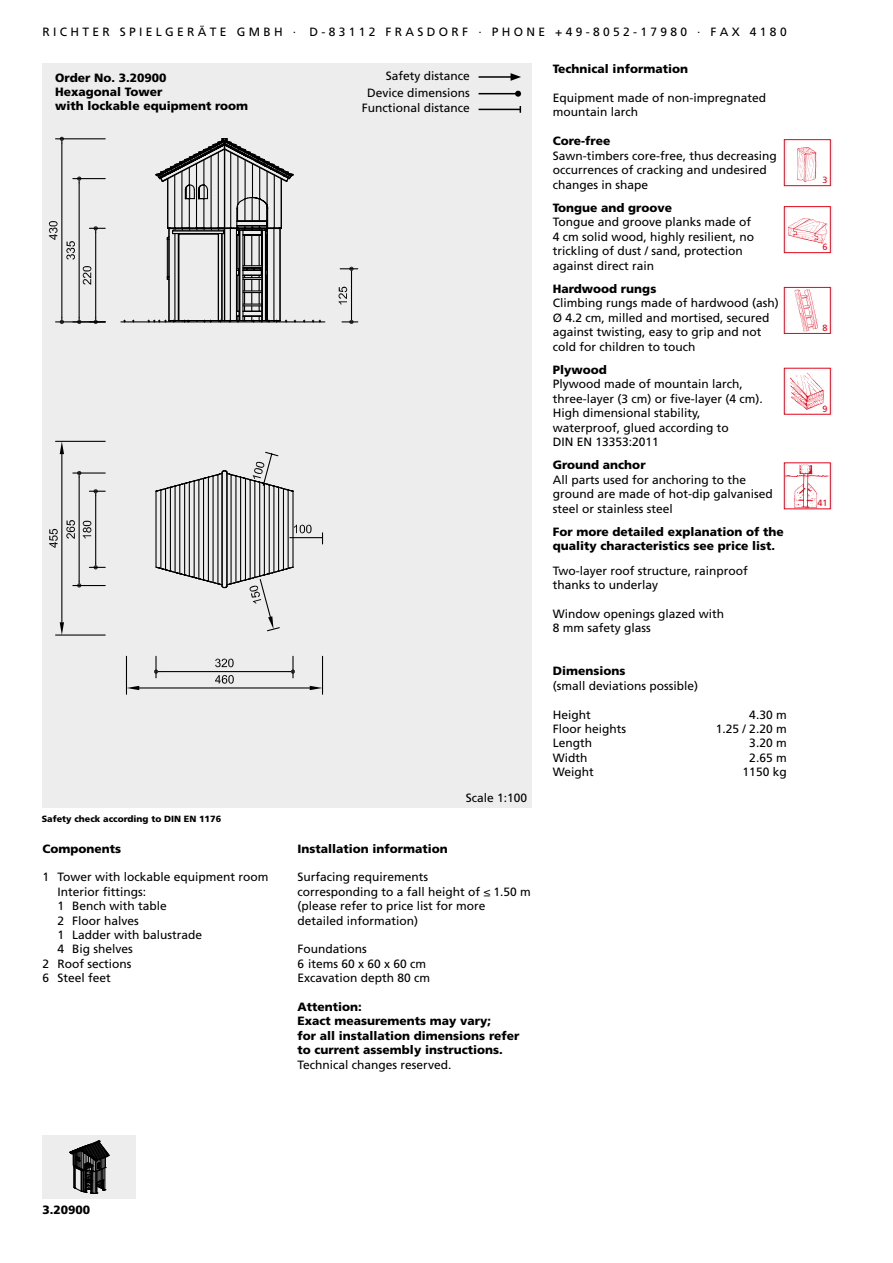
<style>
.page{position:relative;width:893px;height:1263px;background:#fff}
.page>*{position:absolute;margin:0;border:0;box-sizing:border-box;transform-origin:0 0}
.t1{font:12px/14.4px "Frutiger LT Std";color:#000}
.t2{font:900 12px/14.4px "Frutiger LT Std";color:#000}
.t3{font:900 9px "Frutiger LT Std";color:#000}
.t4{font:9px "Frutiger LT Std";color:#e3051b}
</style>
<div class="page">
<div style="left:784px;top:139px;width:47px;height:47px;border:1px solid #e3051b"></div>
<img style="left:797px;top:147px;width:20px;height:35px">
<div style="left:784px;top:206px;width:47px;height:47px;border:1px solid #e3051b"></div>
<img style="left:788px;top:218px;width:40px;height:26px">
<div style="left:784px;top:287px;width:47px;height:47px;border:1px solid #e3051b"></div>
<img style="left:795px;top:289px;width:23px;height:44px">
<div style="left:784px;top:368px;width:47px;height:47px;border:1px solid #e3051b"></div>
<img style="left:790px;top:372px;width:34px;height:38px">
<div style="left:784px;top:462px;width:47px;height:47px;border:1px solid #e3051b"></div>
<img style="left:785px;top:463px;width:44px;height:46px">
<div style="left:43px;top:64px;width:488px;height:744px;background:#ededed"></div>
<div style="left:43px;top:1135px;width:93px;height:64px;background:#ededed"></div>
<svg style="left:69px;top:1141px;width:41px;height:53px"></svg>
<hr style="left:479px;top:76px;width:34px;height:2px;background:#000">
<svg style="left:511px;top:73px;width:10px;height:8px"></svg>
<hr style="left:479px;top:93px;width:39px;height:1px;background:#000">
<svg style="left:515px;top:91px;width:6px;height:6px"></svg>
<hr style="left:479px;top:109px;width:41px;height:1px;background:#000">
<hr style="left:121px;top:321px;width:204px;height:1px;background:#000">
<svg style="left:123px;top:319px;width:13px;height:4px"></svg>
<svg style="left:147px;top:138px;width:175px;height:185px"></svg>
<hr style="left:73px;top:178px;width:32px;height:1px;background:#000">
<hr style="left:79px;top:183px;width:1px;height:135px;background:#000">
<svg style="left:77px;top:318px;width:4px;height:6px"></svg>
<svg style="left:77px;top:176px;width:4px;height:7px"></svg>
<svg style="left:66px;top:241px;width:9px;height:19px"></svg>
<hr style="left:351px;top:273px;width:1px;height:45px;background:#000">
<svg style="left:340px;top:267px;width:18px;height:6px"></svg>
<svg style="left:342px;top:318px;width:16px;height:6px"></svg>
<svg style="left:339px;top:287px;width:8px;height:17px"></svg>
<hr style="left:95px;top:233px;width:1px;height:85px;background:#000">
<svg style="left:89px;top:226px;width:16px;height:7px"></svg>
<svg style="left:89px;top:318px;width:16px;height:6px"></svg>
<svg style="left:83px;top:266px;width:8px;height:19px"></svg>
<hr style="left:56px;top:321px;width:49px;height:1px;background:#000">
<hr style="left:56px;top:138px;width:49px;height:1px;background:#000">
<hr style="left:61px;top:143px;width:1px;height:175px;background:#000">
<svg style="left:60px;top:318px;width:4px;height:6px"></svg>
<svg style="left:60px;top:137px;width:4px;height:6px"></svg>
<svg style="left:49px;top:221px;width:9px;height:19px"></svg>
<hr style="left:73px;top:585px;width:32px;height:1px;background:#000">
<hr style="left:73px;top:472px;width:32px;height:2px;background:#000">
<hr style="left:79px;top:477px;width:1px;height:104px;background:#000">
<svg style="left:77px;top:581px;width:4px;height:6px"></svg>
<svg style="left:77px;top:471px;width:4px;height:6px"></svg>
<svg style="left:66px;top:520px;width:9px;height:19px"></svg>
<hr style="left:95px;top:495px;width:1px;height:68px;background:#000">
<svg style="left:89px;top:489px;width:16px;height:6px"></svg>
<svg style="left:89px;top:563px;width:16px;height:6px"></svg>
<svg style="left:83px;top:521px;width:8px;height:17px"></svg>
<hr style="left:155px;top:656px;width:2px;height:22px;background:#000">
<hr style="left:292px;top:656px;width:2px;height:22px;background:#000">
<hr style="left:160px;top:671px;width:129px;height:1px;background:#000">
<svg style="left:154px;top:669px;width:6px;height:5px"></svg>
<svg style="left:289px;top:669px;width:6px;height:5px"></svg>
<svg style="left:215px;top:659px;width:19px;height:8px"></svg>
<hr style="left:126px;top:656px;width:1px;height:38px;background:#000">
<hr style="left:322px;top:656px;width:1px;height:38px;background:#000">
<hr style="left:139px;top:687px;width:171px;height:1px;background:#000">
<svg style="left:127px;top:686px;width:12px;height:4px"></svg>
<svg style="left:310px;top:686px;width:12px;height:4px"></svg>
<svg style="left:215px;top:675px;width:19px;height:9px"></svg>
<hr style="left:56px;top:634px;width:49px;height:2px;background:#000">
<hr style="left:56px;top:441px;width:49px;height:1px;background:#000">
<hr style="left:61px;top:454px;width:1px;height:168px;background:#000">
<svg style="left:60px;top:622px;width:4px;height:13px"></svg>
<svg style="left:60px;top:441px;width:4px;height:13px"></svg>
<svg style="left:49px;top:529px;width:9px;height:19px"></svg>
<hr style="left:290px;top:537px;width:32px;height:1px;background:#000">
<svg style="left:155px;top:451px;width:157px;height:181px"></svg>
<p class="t1" style="left:43px;top:25px;width:746px">R I C H T E R S P I E L G E R Ä T E G M B H · D - 8 3 1 1 2 F R A S D O R F · P H O N E + 4 9 - 8 0 5 2 - 1 7 9 8 0 · F A X 4 1 8 0</p>
<p class="t2" style="left:55px;top:70px;width:194px">Order No. 3.20900<br>Hexagonal Tower<br>with lockable equipment room</p>
<p class="t3" style="left:42px;top:813px;width:181px">Safety check according to DIN EN 1176</p>
<p class="t2" style="left:43px;top:841px;width:80px">Components</p>
<p class="t1" style="left:43px;top:870px;width:228px">1 Tower with lockable equipment room</p>
<p class="t1" style="left:57px;top:884px;width:90px">Interior fittings:</p>
<p class="t1" style="left:57px;top:899px;width:111px">1 Bench with table</p>
<p class="t1" style="left:57px;top:913px;width:83px">2 Floor halves</p>
<p class="t1" style="left:57px;top:928px;width:146px">1 Ladder with balustrade</p>
<p class="t1" style="left:57px;top:942px;width:77px">4 Big shelves</p>
<p class="t1" style="left:43px;top:956px;width:90px">2 Roof sections</p>
<p class="t1" style="left:43px;top:971px;width:70px">6 Steel feet</p>
<p class="t1" style="left:362px;top:68px;width:110px;line-height:16.2px;text-align:right">Safety distance<br>Device dimensions<br>Functional distance</p>
<p class="t1" style="left:466px;top:790px;width:63px">Scale 1:100</p>
<p class="t2" style="left:297px;top:841px;width:152px">Installation information</p>
<p class="t1" style="left:297px;top:870px;width:235px">Surfacing requirements<br>corresponding to a fall height of ≤ 1.50 m (please refer to price list for more detailed information)</p>
<p class="t1" style="left:297px;top:942px;width:134px">Foundations<br>6 items 60 x 60 x 60 cm<br>Excavation depth 80 cm</p>
<p class="t2" style="left:297px;top:1000px;width:223px">Attention:<br>Exact measurements may vary;<br>for all installation dimensions refer to current assembly instructions.</p>
<p class="t1" style="left:297px;top:1057px;width:155px">Technical changes reserved.</p>
<p class="t2" style="left:553px;top:61px;width:137px">Technical information</p>
<p class="t1" style="left:553px;top:90px;width:215px">Equipment made of non-impregnated mountain larch</p>
<p class="t2" style="left:553px;top:134px;width:59px">Core-free</p>
<p class="t1" style="left:553px;top:148px;width:226px">Sawn-timbers core-free, thus decreasing occurrences of cracking and undesired changes in shape</p>
<p class="t2" style="left:553px;top:201px;width:121px">Tongue and groove</p>
<p class="t1" style="left:553px;top:215px;width:203px">Tongue and groove planks made of<br>4 cm solid wood, highly resilient, no trickling of dust / sand, protection against direct rain</p>
<p class="t2" style="left:553px;top:282px;width:105px">Hardwood rungs</p>
<p class="t1" style="left:553px;top:296px;width:228px">Climbing rungs made of hardwood (ash)<br>Ø 4.2 cm, milled and mortised, secured against twisting, easy to grip and not cold for children to touch</p>
<p class="t2" style="left:553px;top:363px;width:56px">Plywood</p>
<p class="t1" style="left:553px;top:377px;width:212px">Plywood made of mountain larch, three-layer (3 cm) or five-layer (4 cm).<br>High dimensional stability, waterproof, glued according to<br>DIN EN 13353:2011</p>
<p class="t2" style="left:553px;top:458px;width:94px">Ground anchor</p>
<p class="t1" style="left:553px;top:472px;width:222px">All parts used for anchoring to the ground are made of hot-dip galvanised steel or stainless steel</p>
<p class="t2" style="left:553px;top:525px;width:232px">For more detailed explanation of the quality characteristics see price list.</p>
<p class="t1" style="left:553px;top:563px;width:197px">Two-layer roof structure, rainproof thanks to underlay</p>
<p class="t1" style="left:553px;top:606px;width:173px">Window openings glazed with<br>8 mm safety glass</p>
<p class="t2" style="left:553px;top:664px;width:74px">Dimensions</p>
<p class="t1" style="left:553px;top:678px;width:147px">(small deviations possible)</p>
<p class="t1" style="left:553px;top:707px;width:40px">Height</p>
<p class="t1" style="left:749px;top:707px;width:39px">4.30 m</p>
<p class="t1" style="left:553px;top:722px;width:75px">Floor heights</p>
<p class="t1" style="left:716px;top:722px;width:72px">1.25 / 2.20 m</p>
<p class="t1" style="left:553px;top:736px;width:41px">Length</p>
<p class="t1" style="left:749px;top:736px;width:39px">3.20 m</p>
<p class="t1" style="left:553px;top:750px;width:36px">Width</p>
<p class="t1" style="left:749px;top:750px;width:39px">2.65 m</p>
<p class="t1" style="left:553px;top:765px;width:42px">Weight</p>
<p class="t1" style="left:743px;top:765px;width:46px">1150 kg</p>
<p class="t4" style="left:822px;top:175px;width:7px">3</p>
<p class="t4" style="left:822px;top:242px;width:7px">6</p>
<p class="t4" style="left:822px;top:323px;width:7px">8</p>
<p class="t4" style="left:822px;top:403px;width:7px">9</p>
<p class="t4" style="left:817px;top:498px;width:12px">41</p>
<p class="t2" style="left:43px;top:1203px;width:49px">3.20900</p>
</div>
